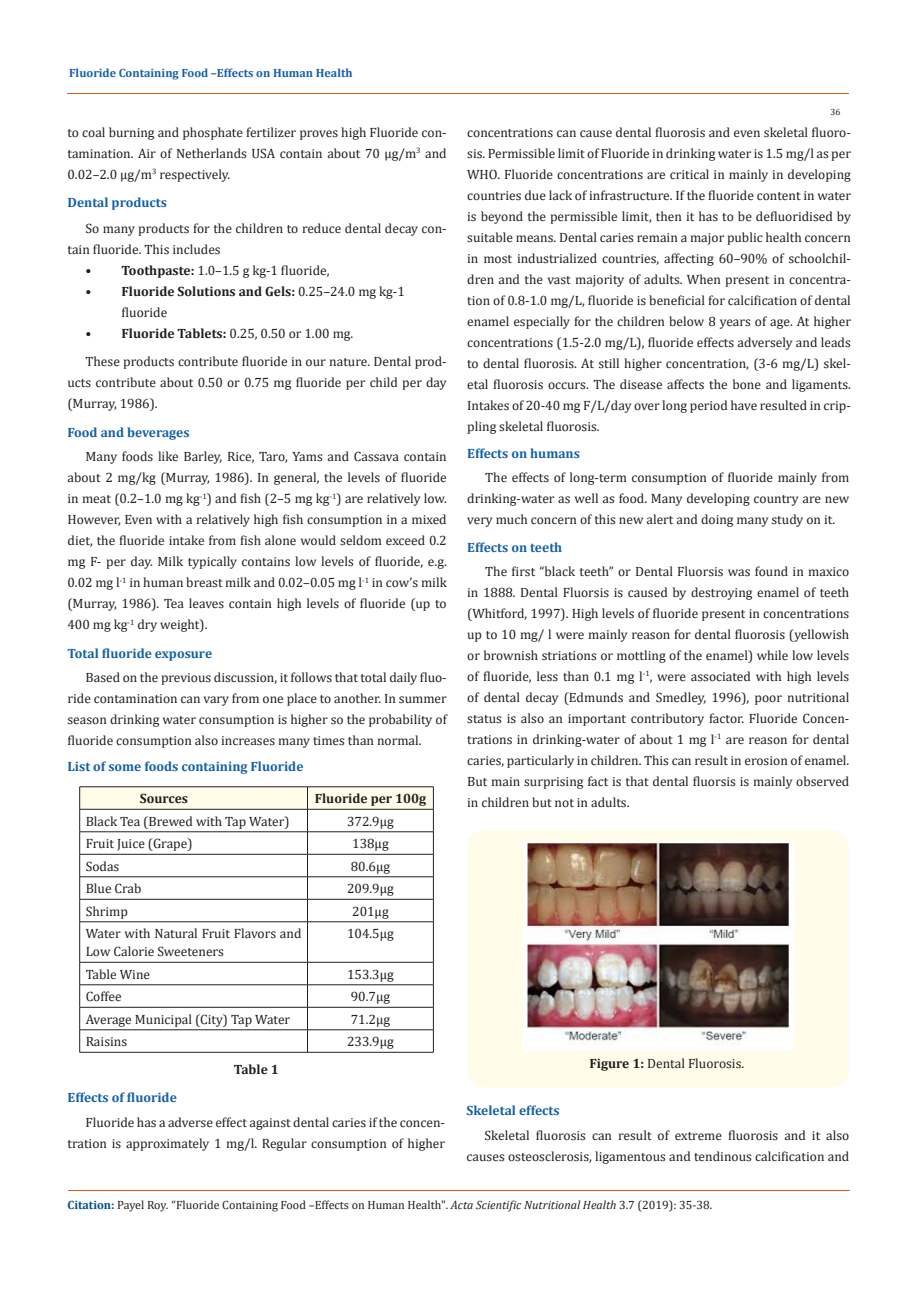
<style>
.page{position:relative;width:917px;height:1296px;background:#fff}
.page>*{position:absolute;margin:0;border:0;box-sizing:border-box;transform-origin:0 0}
.Heading_2{font:13.5px/21px "Cambria";color:#231f20;text-align:justify}
.t1{font:700 13.5px "Cambria";color:#1560a6}
.List_Paragraph{font:700 13.5px/21px "Cambria";color:#231f20}
.List_Paragraph-2{font:13.5px "Cambria";color:#231f20}
.t2{font:12px "Cambria";color:#231f20}
.t3{font:700 12px "Cambria";color:#1560a6}
.t4{font:9px "Cambria";color:#231f20}
.s1{font-weight:700}
.s2{font-weight:400}
.s3{font-weight:700;color:#035089}
.s4{font-style:italic}
</style>
<div class="page">
<hr style="left:67px;top:94px;width:782px;height:1px;background:#e05d1a">
<hr style="left:68px;top:1191px;width:781px;height:1px;background:#e05d1a">
<svg style="left:79px;top:787px;width:355px;height:135px"></svg>
<hr style="left:79px;top:922px;width:228px;height:1px;background:#231f20">
<hr style="left:79px;top:922px;width:1px;height:40px;background:#231f20">
<hr style="left:307px;top:922px;width:126px;height:1px;background:#231f20">
<hr style="left:307px;top:922px;width:1px;height:40px;background:#231f20">
<hr style="left:433px;top:922px;width:1px;height:40px;background:#231f20">
<hr style="left:79px;top:962px;width:228px;height:1px;background:#231f20">
<hr style="left:307px;top:962px;width:126px;height:1px;background:#231f20">
<hr style="left:79px;top:985px;width:228px;height:1px;background:#231f20">
<hr style="left:307px;top:985px;width:126px;height:1px;background:#231f20">
<hr style="left:79px;top:1007px;width:228px;height:1px;background:#231f20">
<hr style="left:307px;top:1007px;width:126px;height:1px;background:#231f20">
<hr style="left:79px;top:1030px;width:228px;height:1px;background:#231f20">
<svg style="left:79px;top:962px;width:1px;height:90px"></svg>
<hr style="left:307px;top:1030px;width:126px;height:1px;background:#231f20">
<svg style="left:307px;top:962px;width:1px;height:90px"></svg>
<svg style="left:433px;top:962px;width:1px;height:90px"></svg>
<hr style="left:79px;top:1052px;width:228px;height:1px;background:#231f20">
<hr style="left:307px;top:1052px;width:126px;height:1px;background:#231f20">
<div style="left:467px;top:830px;width:381px;height:257px;background:#fffde9;border-radius:18px"></div>
<img style="left:523px;top:842px;width:270px;height:209px">
<p class="t3" style="left:69px;top:65px;width:285px">Fluoride Containing Food –Effects on Human Health</p>
<p class="Heading_2" style="left:67px;top:121px;width:381px">to coal burning and phosphate fertilizer proves high Fluoride con&shy;tamination. Air of Netherlands USA contain about 70 µg/m<sup>3</sup> and 0.02–2.0 µg/m<sup>3</sup> respectively.</p>
<p class="t1" style="left:67px;top:193px;width:101px">Dental products</p>
<p class="Heading_2" style="left:67px;top:218px;width:381px;text-indent:18px">So many products for the children to reduce dental decay con&shy;tain fluoride. This includes</p>
<p class="Heading_2" style="left:85px;top:260px;width:245px">• <span class="s1">Toothpaste:</span> 1.0–1.5 g kg-1 fluoride,</p>
<p class="List_Paragraph" style="left:121px;top:280px;width:285px;text-indent:-36px"><span class="s2">•</span> Fluoride Solutions and Gels: <span class="s2">0.25–24.0 mg kg-1 fluoride</span></p>
<p class="Heading_2" style="left:85px;top:323px;width:269px">• <span class="s1">Fluoride Tablets:</span> 0.25, 0.50 or 1.00 mg.</p>
<p class="Heading_2" style="left:67px;top:351px;width:381px;text-indent:18px">These products contribute fluoride in our nature. Dental prod&shy;ucts contribute about 0.50 or 0.75 mg fluoride per child per day (Murray, 1986).</p>
<p class="t1" style="left:67px;top:423px;width:124px">Food and beverages</p>
<p class="Heading_2" style="left:67px;top:446px;width:381px;text-indent:18px">Many foods like Barley, Rice, Taro, Yams and Cassava contain about 2 mg/kg (Murray, 1986). In general, the levels of fluoride in meat (0.2–1.0 mg kg<sup>-1</sup>) and fish (2–5 mg kg<sup>-1</sup>) are relatively low.<br>However, Even with a relatively high fish consumption in a mixed diet, the fluoride intake from fish alone would seldom exceed 0.2 mg F- per day. Milk typically contains low levels of fluoride, e.g.<br>0.02 mg l<sup>-1</sup> in human breast milk and 0.02–0.05 mg l<sup>-1</sup> in cow’s milk (Murray, 1986). Tea leaves contain high levels of fluoride (up to 400 mg kg<sup>-1</sup> dry weight).</p>
<p class="t1" style="left:67px;top:644px;width:146px">Total fluoride exposure</p>
<p class="Heading_2" style="left:67px;top:667px;width:381px;text-indent:18px">Based on the previous discussion, it follows that total daily fluo&shy;ride contamination can vary from one place to another. In summer season drinking water consumption is higher so the probability of fluoride consumption also increases many times than normal.</p>
<p class="t1" style="left:67px;top:757px;width:237px">List of some foods containing Fluoride</p>
<p class="List_Paragraph" style="left:140px;top:788px;width:50px">Sources</p>
<p class="List_Paragraph" style="left:315px;top:788px;width:113px">Fluoride per 100g</p>
<p class="Heading_2" style="left:86px;top:811px;width:205px">Black Tea (Brewed with Tap Water)</p>
<p class="List_Paragraph-2" style="left:347px;top:813px;width:48px">372.9μg</p>
<p class="Heading_2" style="left:86px;top:833px;width:108px">Fruit Juice (Grape)</p>
<p class="List_Paragraph-2" style="left:352px;top:836px;width:38px">138μg</p>
<p class="Heading_2" style="left:86px;top:856px;width:35px">Sodas</p>
<p class="List_Paragraph-2" style="left:351px;top:858px;width:41px">80.6μg</p>
<p class="Heading_2" style="left:86px;top:878px;width:57px">Blue Crab</p>
<p class="List_Paragraph-2" style="left:347px;top:881px;width:48px">209.9μg</p>
<p class="Heading_2" style="left:86px;top:901px;width:44px">Shrimp</p>
<p class="List_Paragraph-2" style="left:352px;top:903px;width:38px">201μg</p>
<p class="Heading_2" style="left:86px;top:925px;width:217px;line-height:18px">Water with Natural Fruit Flavors and<br>Low Calorie Sweeteners</p>
<p class="List_Paragraph-2" style="left:347px;top:926px;width:48px">104.5μg</p>
<p class="Heading_2" style="left:86px;top:964px;width:66px">Table Wine</p>
<p class="List_Paragraph-2" style="left:347px;top:966px;width:48px">153.3μg</p>
<p class="Heading_2" style="left:86px;top:986px;width:37px">Coffee</p>
<p class="List_Paragraph-2" style="left:351px;top:989px;width:41px">90.7μg</p>
<p class="Heading_2" style="left:86px;top:1009px;width:206px">Average Municipal (City) Tap Water</p>
<p class="List_Paragraph-2" style="left:351px;top:1011px;width:41px">71.2μg</p>
<p class="Heading_2" style="left:86px;top:1031px;width:43px">Raisins</p>
<p class="List_Paragraph-2" style="left:347px;top:1034px;width:48px">233.9μg</p>
<p class="List_Paragraph" style="left:234px;top:1059px;width:47px">Table 1</p>
<p class="t1" style="left:68px;top:1088px;width:111px">Effects of fluoride</p>
<p class="Heading_2" style="left:68px;top:1111px;width:379px;text-align:right">Fluoride has a adverse effect against dental caries if the concen&shy;tration is approximately 1 mg/l. Regular consumption of higher</p>
<p class="t4" style="left:830px;top:107px;width:11px">36</p>
<p class="Heading_2" style="left:467px;top:121px;width:385px">concentrations can cause dental fluorosis and even skeletal fluoro&shy;sis. Permissible limit of Fluoride in drinking water is 1.5 mg/l as per WHO. Fluoride concentrations are critical in mainly in developing countries due lack of infrastructure. If the fluoride content in water is beyond the permissible limit, then it has to be defluoridised by suitable means. Dental caries remain a major public health concern in most industrialized countries, affecting 60–90% of schoolchil&shy;dren and the vast majority of adults. When present in concentra&shy;tion of 0.8-1.0 mg/L, fluoride is beneficial for calcification of dental enamel especially for the children below 8 years of age. At higher concentrations (1.5-2.0 mg/L), fluoride effects adversely and leads to dental fluorosis. At still higher concentration, (3-6 mg/L) skel&shy;etal fluorosis occurs. The disease affects the bone and ligaments.<br>Intakes of 20-40 mg F/L/day over long period have resulted in crip&shy;pling skeletal fluorosis.</p>
<p class="t1" style="left:467px;top:444px;width:114px">Effects on humans</p>
<p class="Heading_2" style="left:467px;top:467px;width:384px;text-indent:18px">The effects of long-term consumption of fluoride mainly from drinking-water as well as food. Many developing country are new very much concern of this new alert and doing many study on it.</p>
<p class="t1" style="left:467px;top:538px;width:97px">Effects on teeth</p>
<p class="Heading_2" style="left:467px;top:561px;width:384px;text-indent:18px">The first “black teeth” or Dental Fluorsis was found in maxico in 1888. Dental Fluorsis is caused by destroying enamel of teeth (Whitford, 1997). High levels of fluoride present in concentrations up to 10 mg/ l were mainly reason for dental fluorosis (yellowish or brownish striations or mottling of the enamel) while low levels of fluoride, less than 0.1 mg l<sup>-1</sup>, were associated with high levels of dental decay (Edmunds and Smedley, 1996), poor nutritional status is also an important contributory factor. Fluoride Concen&shy;trations in drinking-water of about 1 mg l<sup>-1</sup> are reason for dental caries, particularly in children. This can result in erosion of enamel.<br>But main surprising fact is that dental fluorsis is mainly observed in children but not in adults.</p>
<p class="Heading_2" style="left:589px;top:1053px;width:156px"><span class="s1">Figure 1:</span> Dental Fluorosis.</p>
<p class="t1" style="left:466px;top:1100px;width:95px">Skeletal effects</p>
<p class="Heading_2" style="left:466px;top:1125px;width:384px;text-align:right">Skeletal fluorosis can result of extreme fluorosis and it also causes osteosclerosis, ligamentous and tendinous calcification and</p>
<p class="t2" style="left:68px;top:1198px;width:646px"><span class="s3">Citation:</span> Payel Roy<span class="s4">.</span> “Fluoride Containing Food –Effects on Human Health". <span class="s4">Acta Scientific Nutritional Health</span> 3.7 (2019): 35-38.</p>
</div>
